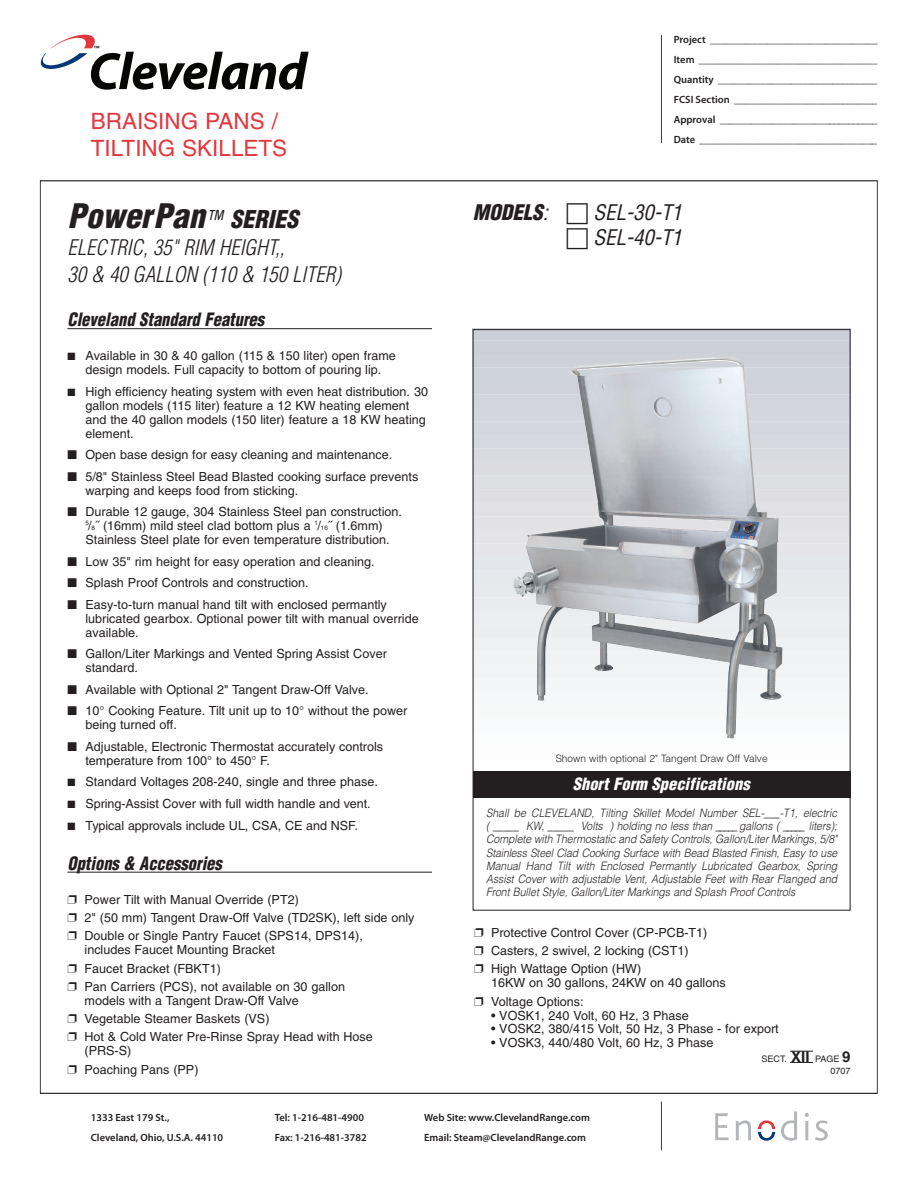
<style>
.page{position:relative;width:918px;height:1188px;background:#fff}
.page>*{position:absolute;margin:0;border:0;box-sizing:border-box;transform-origin:0 0}
.t1{font:italic 700 52.65px "Myriad Pro";color:#050504}
.t2{font:italic 900 condensed 33px "Helvetica";color:#231f20}
.t3{font:22.5px/27px "Helvetica";color:#e1373d}
.t4{font:italic 300 condensed 21px/27px "Helvetica";color:#231f20}
.t5{font:italic condensed 21px/25.2px "Helvetica";color:#231f20}
.t6{font:italic 900 condensed 21px "Helvetica";color:#231f20}
.t7{font:italic 900 condensed 18px "Helvetica";color:#231f20;scale:.92 1}
.t8{font:italic 900 condensed 16.5px "Helvetica";color:#fff}
.t9{font:12.6px/14px "Helvetica";color:#231f20}
.t10{font:italic 300 11.55px/13px "Helvetica";color:#231f20;text-align:justify;scale:.9 1}
.t11{font:600 10.5px/20px "Myriad Pro";color:#231f20}
.t12{font:300 10.2px "Helvetica";color:#231f20}
.t13{font:9px/12px "Helvetica";color:#231f20;text-align:right}
.s1{font-weight:300;font-size:24px}
.s2{font-size:24px}
.s3{font-size:6.3px}
.s4{font-weight:400}
.s5{font-weight:700;font-size:15px}
</style>
<div class="page">
<svg style="left:715px;top:1113px;width:14px;height:27px"></svg>
<svg style="left:736px;top:1120px;width:15px;height:20px"></svg>
<svg style="left:781px;top:1111px;width:16px;height:30px"></svg>
<hr style="left:805px;top:1121px;width:3px;height:19px;background:#b4b5b8">
<svg style="left:805px;top:1113px;width:4px;height:4px"></svg>
<svg style="left:815px;top:1120px;width:13px;height:21px"></svg>
<svg style="left:758px;top:1120px;width:17px;height:21px"></svg>
<svg style="left:40px;top:35px;width:55px;height:34px"></svg>
<hr style="left:661px;top:35px;width:1px;height:108px;background:#231f20">
<hr style="left:661px;top:1102px;width:1px;height:48px;background:#231f20">
<svg style="left:473px;top:328px;width:377px;height:12px;fill:#cbcfd7"></svg>
<div style="left:473px;top:341px;width:377px;height:12px;background:#cccfd7"></div>
<div style="left:473px;top:354px;width:377px;height:13px;background:#ced1d8"></div>
<div style="left:473px;top:368px;width:377px;height:13px;background:#cfd3da"></div>
<div style="left:473px;top:381px;width:377px;height:13px;background:#d0d3da"></div>
<div style="left:473px;top:395px;width:377px;height:13px;background:#d2d5dc"></div>
<div style="left:473px;top:409px;width:377px;height:12px;background:#d3d6dd"></div>
<div style="left:473px;top:422px;width:377px;height:13px;background:#d4d7de"></div>
<div style="left:473px;top:436px;width:377px;height:12px;background:#d6d8df"></div>
<div style="left:473px;top:449px;width:377px;height:13px;background:#dadbe0"></div>
<div style="left:473px;top:463px;width:377px;height:12px;background:#dbdbe0"></div>
<div style="left:473px;top:476px;width:377px;height:13px;background:#dddee2"></div>
<div style="left:473px;top:490px;width:377px;height:12px;background:#dedee3"></div>
<div style="left:473px;top:503px;width:377px;height:13px;background:#e0e0e5"></div>
<div style="left:473px;top:517px;width:377px;height:12px;background:#e2e2e6"></div>
<div style="left:473px;top:530px;width:377px;height:13px;background:#e4e4e8"></div>
<div style="left:473px;top:544px;width:377px;height:12px;background:#e5e5e9"></div>
<div style="left:473px;top:557px;width:377px;height:13px;background:#e3e6ea"></div>
<div style="left:473px;top:571px;width:377px;height:12px;background:#e5e9ec"></div>
<div style="left:473px;top:584px;width:377px;height:13px;background:#e7e9ec"></div>
<div style="left:473px;top:598px;width:377px;height:13px;background:#e9ebee"></div>
<div style="left:473px;top:611px;width:377px;height:13px;background:#ebedf0"></div>
<div style="left:473px;top:625px;width:377px;height:13px;background:#eceef0"></div>
<div style="left:473px;top:638px;width:377px;height:13px;background:#eef0f2"></div>
<div style="left:473px;top:652px;width:377px;height:13px;background:#f0f2f4"></div>
<div style="left:473px;top:666px;width:377px;height:12px;background:#f1f3f5"></div>
<div style="left:473px;top:679px;width:377px;height:13px;background:#f4f5f6"></div>
<div style="left:473px;top:693px;width:377px;height:12px;background:#f6f7f8"></div>
<div style="left:473px;top:706px;width:377px;height:13px;background:#f7f8f8"></div>
<div style="left:473px;top:720px;width:377px;height:12px;background:#f9fafb"></div>
<div style="left:473px;top:733px;width:377px;height:13px;background:#fbfcfc"></div>
<hr style="left:68px;top:328px;width:364px;height:1px;background:#231f20">
<hr style="left:68px;top:872px;width:364px;height:1px;background:#231f20">
<img style="left:513px;top:357px;width:269px;height:382px">
<div style="left:473px;top:771px;width:377px;height:26px;background:#231f20"></div>
<svg style="left:790px;top:1051px;width:23px;height:1px"></svg>
<svg style="left:790px;top:1062px;width:23px;height:1px"></svg>
<h1 class="t1" style="left:88px;top:52px;width:222px">Cleveland</h1>
<h3 class="t3" style="left:91px;top:110px;width:198px">BRAISING PANS /<br>TILTING SKILLETS</h3>
<h2 class="t2" style="left:68px;top:197px;width:232px">PowerPan<span class="s1">™</span> <span class="s2">SERIES</span></h2>
<h3 class="t4" style="left:68px;top:234px;width:275px">ELECTRIC, 35" RIM HEIGHT,,<br>30 &amp; 40 GALLON (110 &amp; 150 LITER)</h3>
<h3 class="t7" style="left:68px;top:310px;width:215px">Cleveland Standard Features</h3>
<p class="t9" style="left:68px;top:350px;width:330px;text-align:center">■ Available in 30 &amp; 40 gallon (115 &amp; 150 liter) open frame design models. Full capacity to bottom of pouring lip.</p>
<p class="t9" style="left:86px;top:385px;width:344px;text-indent:-18px">■ High efficiency heating system with even heat distribution. 30 gallon models (115 liter) feature a 12 KW heating element and the 40 gallon models (150 liter) feature a 18 KW heating element.</p>
<p class="t9" style="left:68px;top:449px;width:326px">■ Open base design for easy cleaning and maintenance.</p>
<p class="t9" style="left:86px;top:470px;width:334px;text-indent:-18px">■ 5/8" Stainless Steel Bead Blasted cooking surface prevents warping and keeps food from sticking.</p>
<p class="t9" style="left:68px;top:506px;width:336px;text-align:center">■ Durable 12 gauge, 304 Stainless Steel pan construction.<br><sup>5</sup>/<span class="s3">8</span>˝ (16mm) mild steel clad bottom plus a <sup>1</sup>/<span class="s3">16</span>˝ (1.6mm)<br>Stainless Steel plate for even temperature distribution.</p>
<p class="t9" style="left:68px;top:555px;width:309px">■ Low 35" rim height for easy operation and cleaning.</p>
<p class="t9" style="left:68px;top:577px;width:243px">■ Splash Proof Controls and construction.</p>
<p class="t9" style="left:86px;top:599px;width:335px;text-indent:-18px">■ Easy-to-turn manual hand tilt with enclosed permantly lubricated gearbox. Optional power tilt with manual override available.</p>
<p class="t9" style="left:85px;top:648px;width:303px;text-indent:-18px">■ Gallon/Liter Markings and Vented Spring Assist Cover standard.</p>
<p class="t9" style="left:68px;top:684px;width:303px">■ Available with Optional 2" Tangent Draw-Off Valve.</p>
<p class="t9" style="left:86px;top:705px;width:324px;text-indent:-18px">■ 10° Cooking Feature. Tilt unit up to 10° without the power being turned off.</p>
<p class="t9" style="left:86px;top:741px;width:299px;text-indent:-18px">■ Adjustable, Electronic Thermostat accurately controls temperature from 100° to 450° F.</p>
<p class="t9" style="left:68px;top:776px;width:312px">■ Standard Voltages 208-240, single and three phase.</p>
<p class="t9" style="left:68px;top:798px;width:305px">■ Spring-Assist Cover with full width handle and vent.</p>
<p class="t9" style="left:68px;top:819px;width:292px">■ Typical approvals include UL, CSA, CE and NSF.</p>
<h3 class="t7" style="left:68px;top:853px;width:169px">Options &amp; Accessories</h3>
<p class="t9" style="left:68px;top:891px;width:349px;line-height:18.3px">❐ Power Tilt with Manual Override (PT2)<br>❐ 2" (50 mm) Tangent Draw-Off Valve (TD2SK), left side only ❐ Double or Single Pantry Faucet (SPS14, DPS14),</p>
<p class="t9" style="left:68px;top:942px;width:279px;line-height:18.3px;text-indent:17px">includes Faucet Mounting Bracket<br>❐ Faucet Bracket (FBKT1)<br>❐ Pan Carriers (PCS), not available on 30 gallon</p>
<p class="t9" style="left:68px;top:992px;width:307px;line-height:18.3px;text-indent:17px">models with a Tangent Draw-Off Valve<br>❐ Vegetable Steamer Baskets (VS)<br>❐ Hot &amp; Cold Water Pre-Rinse Spray Head with Hose</p>
<p class="t9" style="left:68px;top:1043px;width:133px;line-height:18.3px;text-indent:17px">(PRS-S)<br>❐ Poaching Pans (PP)</p>
<p class="t11" style="left:680px;top:31px;width:200px">roject ________________________________</p>
<p class="t11" style="left:677px;top:51px;width:202px">tem __________________________________</p>
<p class="t11" style="left:681px;top:71px;width:29px">uantit</p>
<p class="t11" style="left:802px;top:71px;width:77px">_______________</p>
<p class="t11" style="left:679px;top:91px;width:52px">CSI Section</p>
<p class="t11" style="left:818px;top:91px;width:61px">____________</p>
<p class="t11" style="left:687px;top:111px;width:192px">proval _______________________________</p>
<p class="t11" style="left:681px;top:131px;width:16px">ate</p>
<p class="t11" style="left:721px;top:131px;width:158px">______________________________</p>
<h3 class="t6" style="left:473px;top:201px;width:77px">MODELS<span class="s4">:</span></h3>
<h3 class="t5" style="left:593px;top:200px;width:90px">SEL-30-T1<br>SEL-40-T1</h3>
<p class="t12" style="left:556px;top:752px;width:213px">Shown with optional 2" Tangent Draw Off Valve</p>
<h3 class="t8" style="left:573px;top:775px;width:178px">Short Form Specifications</h3>
<p class="t10" style="left:486px;top:807px;width:392px">Shall be CLEVELAND, Tilting Skillet Model Number SEL-___-T1, electric ( _____ KW, _____ Volts ) holding no less than _____ gallons ( _____ liters); Complete with Thermostatic and Safety Controls, Gallon/Liter Markings, 5/8" Stainless Steel Clad Cooking Surface with Bead Blasted Finish, Easy to use Manual Hand Tilt with Enclosed Permantly Lubricated Gearbox, Spring Assist Cover with adjustable Vent, Adjustable Feet with Rear Flanged and Front Bullet Style, Gallon/Liter Markings and Splash Proof Controls</p>
<p class="t9" style="left:474px;top:924px;width:235px;line-height:18.3px">❐ Protective Control Cover (CP-PCB-T1) ❐ Casters, 2 swivel, 2 locking (CST1)<br>❐ High Wattage Option (HW)</p>
<p class="t9" style="left:474px;top:975px;width:253px;line-height:18.3px;text-indent:17px">16KW on 30 gallons, 24KW on 40 gallons ❐ Voltage Options:</p>
<p class="t9" style="left:491px;top:1009px;width:199px">• VOSK1, 240 Volt, 60 Hz, 3 Phase</p>
<p class="t9" style="left:491px;top:1023px;width:289px">• VOSK2, 380/415 Volt, 50 Hz, 3 Phase - for export</p>
<p class="t9" style="left:491px;top:1037px;width:224px">• VOSK3, 440/480 Volt, 60 Hz, 3 Phase</p>
<p class="t13" style="left:762px;top:1054px;width:90px">SECT. <span class="s5">XII</span> PAGE <span class="s5">9<br></span>0707</p>
<p class="t11" style="left:97px;top:1108px;width:128px;text-indent:-6px">1333 East 17<br>leveland, Ohio .S.A. 4110</p>
<p class="t11" style="left:280px;top:1108px;width:89px">el: 1-216-481-4900 ax: 1-216-481-3782</p>
<p class="t11" style="left:424px;top:1108px;width:167px">Web Site www.ClevelandRange.com<br>Email: Steam@ClevelandRange.com</p>
</div>
